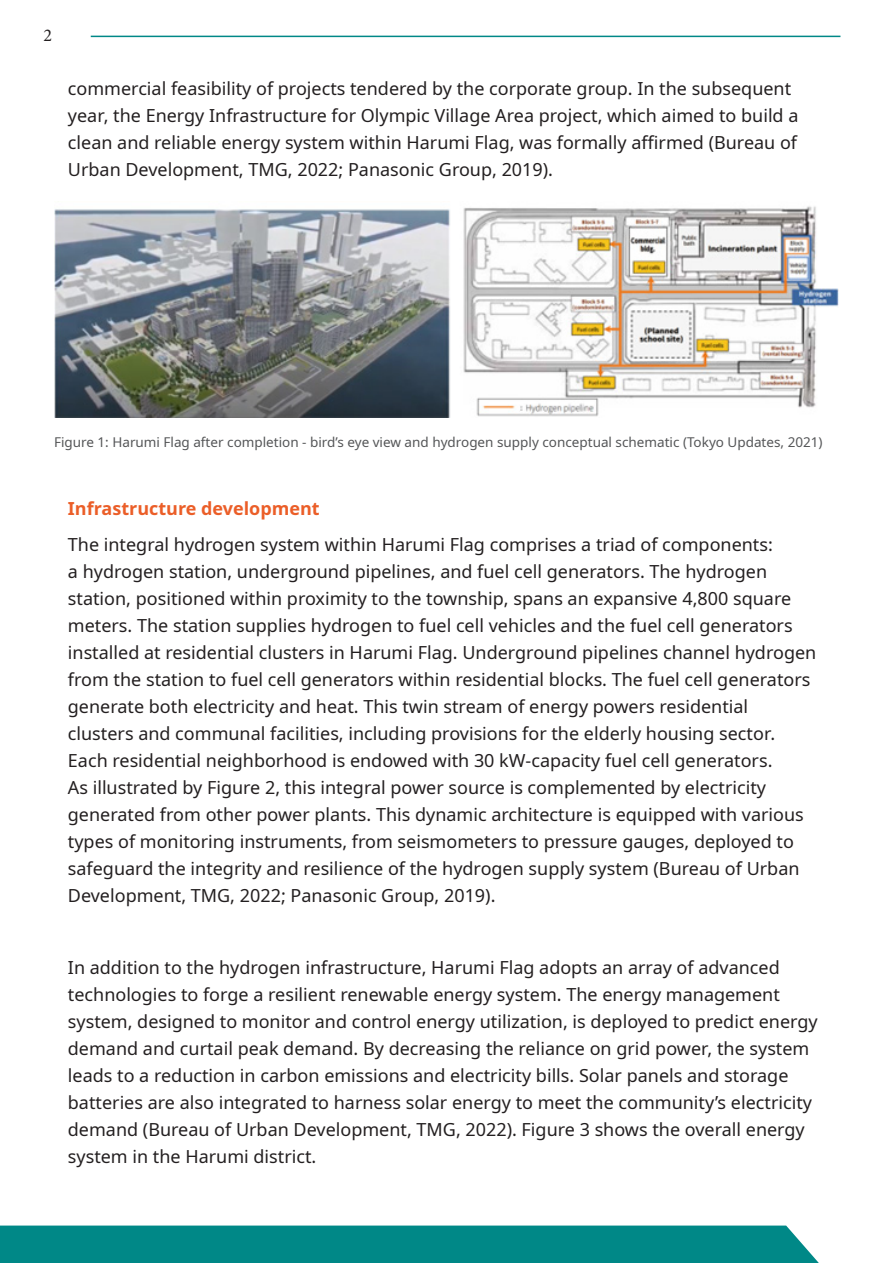
<style>
.page{position:relative;width:893px;height:1263px;background:#fff}
.page>*{position:absolute;margin:0;border:0;box-sizing:border-box;transform-origin:0 0}
.normal_text{font:18px/27px "Noto Sans";color:#231f20}
.heading_3{font:700 18px "Noto Sans";color:#eb5e28}
.t1{font:18px "Minion Pro";color:#231f20}
.Paragraph_Style_1{font:13.5px "Noto Sans";color:#545557}
</style>
<div class="page">
<div style="left:0;top:1225px;width:819px;height:38px;background:#008887"></div>
<hr style="left:91px;top:36px;width:749px;height:1px;background:#008887">
<img style="left:54px;top:206px;width:785px;height:211px">
<p class="t1" style="left:44px;top:23px;width:10px">2</p>
<p class="normal_text" style="left:68px;top:75px;width:732px">commercial feasibility of projects tendered by the corporate group. In the subsequent year, the Energy Infrastructure for Olympic Village Area project, which aimed to build a clean and reliable energy system within Harumi Flag, was formally affirmed (Bureau of Urban Development, TMG, 2022; Panasonic Group, 2019).</p>
<p class="Paragraph_Style_1" style="left:54px;top:432px;width:770px">Figure 1: Harumi Flag after completion - bird’s eye view and hydrogen supply conceptual schematic (Tokyo Updates, 2021)</p>
<p class="heading_3" style="left:68px;top:495px;width:253px">Infrastructure development</p>
<p class="normal_text" style="left:68px;top:531px;width:750px">The integral hydrogen system within Harumi Flag comprises a triad of components:<br>a hydrogen station, underground pipelines, and fuel cell generators. The hydrogen station, positioned within proximity to the township, spans an expansive 4,800 square meters. The station supplies hydrogen to fuel cell vehicles and the fuel cell generators installed at residential clusters in Harumi Flag. Underground pipelines channel hydrogen from the station to fuel cell generators within residential blocks. The fuel cell generators generate both electricity and heat. This twin stream of energy powers residential clusters and communal facilities, including provisions for the elderly housing sector.<br>Each residential neighborhood is endowed with 30 kW-capacity fuel cell generators.<br>As illustrated by Figure 2, this integral power source is complemented by electricity generated from other power plants. This dynamic architecture is equipped with various types of monitoring instruments, from seismometers to pressure gauges, deployed to safeguard the integrity and resilience of the hydrogen supply system (Bureau of Urban Development, TMG, 2022; Panasonic Group, 2019).</p>
<p class="normal_text" style="left:68px;top:954px;width:751px">In addition to the hydrogen infrastructure, Harumi Flag adopts an array of advanced technologies to forge a resilient renewable energy system. The energy management system, designed to monitor and control energy utilization, is deployed to predict energy demand and curtail peak demand. By decreasing the reliance on grid power, the system leads to a reduction in carbon emissions and electricity bills. Solar panels and storage batteries are also integrated to harness solar energy to meet the community’s electricity demand (Bureau of Urban Development, TMG, 2022). Figure 3 shows the overall energy system in the Harumi district.</p>
</div>
